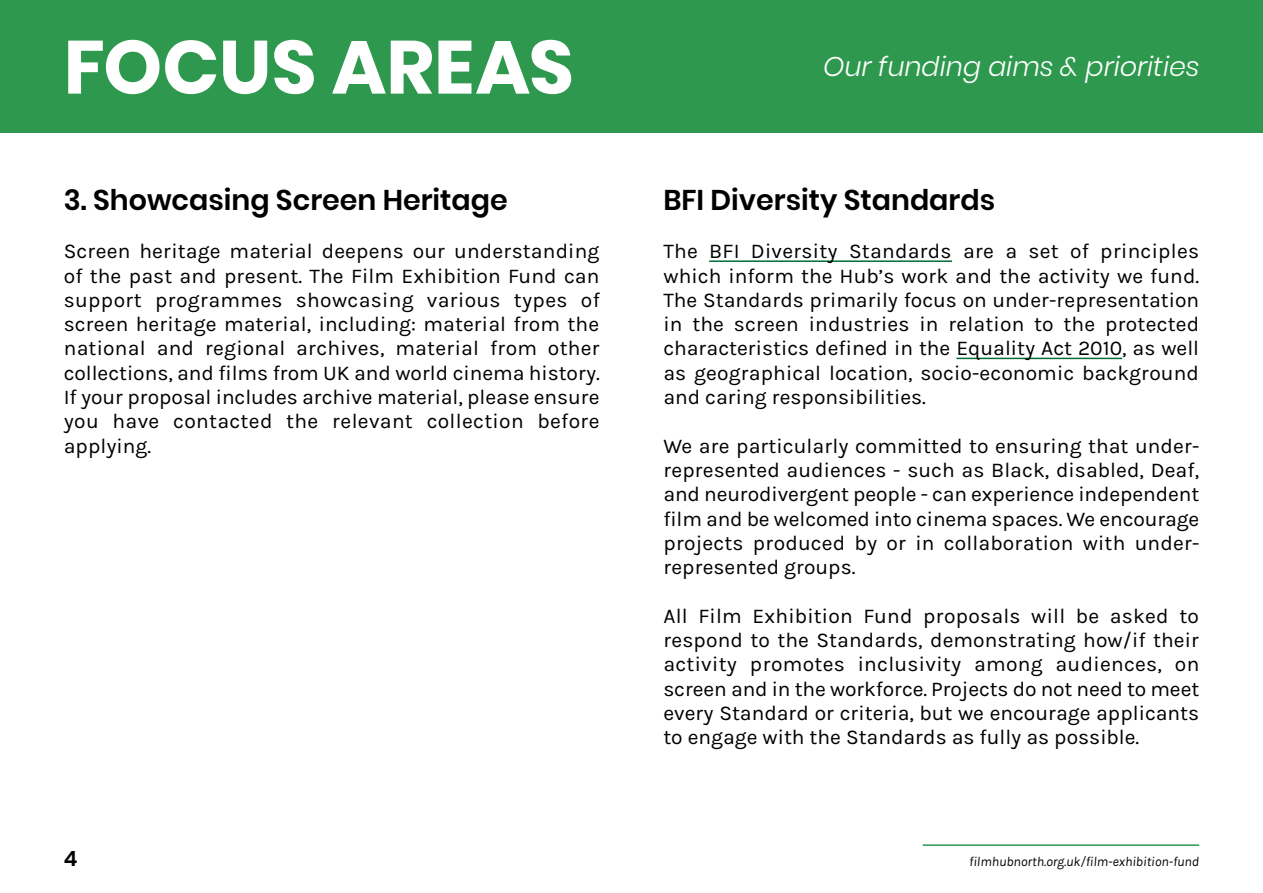
<style>
.page{position:relative;width:1263px;height:893px;background:#fff}
.page>*{position:absolute;margin:0;border:0;box-sizing:border-box;transform-origin:0 0}
.Page_Header{font:700 75px "Poppins";color:#fff}
.Section_Header{font:600 28.5px "Poppins";color:#000}
.Page_Sub-Header{font:italic 300 27px "Poppins";color:#fff}
.Body_Text{font:21px/24.3px "Karla";color:#000;text-align:justify}
.Page_Numbers{font:600 21px "Poppins";color:#000}
.Footer_URL{font:italic 13.5px "Karla";color:#000}
</style>
<div class="page">
<div style="left:0;top:0;width:1263px;height:133px;background:#2e994e"></div>
<hr style="left:709px;top:260px;width:243px;height:2px;background:#006d38">
<hr style="left:956px;top:358px;width:166px;height:1px;background:#006d38">
<hr style="left:923px;top:844px;width:276px;height:2px;background:#2e994e">
<p class="Page_Header" style="left:64px;top:24px;width:512px">FOCUS AREAS</p>
<p class="Section_Header" style="left:64px;top:183px;width:445px">3. Showcasing Screen Heritage</p>
<p class="Body_Text" style="left:64px;top:239px;width:538px">Screen heritage material deepens our understanding of the past and present. The Film Exhibition Fund can support programmes showcasing various types of screen heritage material, including: material from the national and regional archives, material from other collections, and films from UK and world cinema history.<br>If your proposal includes archive material, please ensure you have contacted the relevant collection before applying.</p>
<p class="Page_Numbers" style="left:64px;top:846px;width:15px">4</p>
<p class="Page_Sub-Header" style="left:824px;top:51px;width:377px">Our funding aims &amp; priorities</p>
<p class="Section_Header" style="left:663px;top:183px;width:333px">BFI Diversity Standards</p>
<p class="Body_Text" style="left:663px;top:239px;width:537px">The BFI Diversity Standards are a set of principles which inform the Hub’s work and the activity we fund.<br>The Standards primarily focus on under-representation in the screen industries in relation to the protected characteristics defined in the Equality Act 2010, as well as geographical location, socio-economic background and caring responsibilities.</p>
<p class="Body_Text" style="left:663px;top:434px;width:538px">We are particularly committed to ensuring that under&shy;represented audiences - such as Black, disabled, Deaf, and neurodivergent people - can experience independent film and be welcomed into cinema spaces. We encourage projects produced by or in collaboration with under&shy;represented groups.</p>
<p class="Body_Text" style="left:663px;top:604px;width:537px">All Film Exhibition Fund proposals will be asked to respond to the Standards, demonstrating how/if their activity promotes inclusivity among audiences, on screen and in the workforce. Projects do not need to meet every Standard or criteria, but we encourage applicants to engage with the Standards as fully as possible.</p>
<p class="Footer_URL" style="left:969px;top:854px;width:231px">filmhubnorth.org.uk/film-exhibition-fund</p>
</div>
